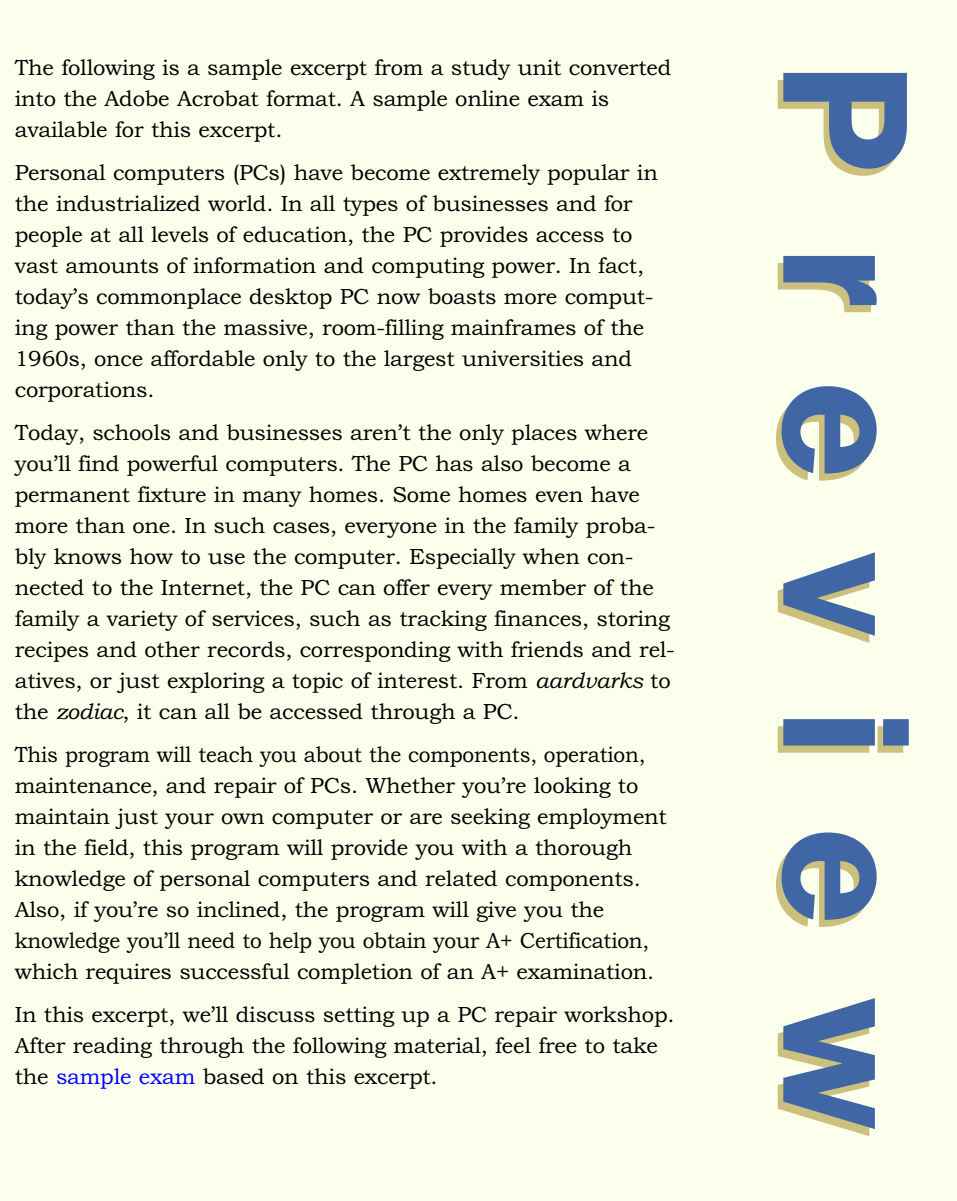
<style>
.page{position:relative;width:957px;height:1201px;background:#fff}
.page>*{position:absolute;margin:0;border:0;box-sizing:border-box;transform-origin:0 0}
.t1{font:600 180px "Franklin Gothic";letter-spacing:.4em;color:#4066a6}
.t2{font:22px/31px "Bookman Old Style";letter-spacing:-.01em;color:#000}
.t3{font:22px/31px "Bookman Old Style";letter-spacing:-.01em;color:#000;scale:.95 1}
.s1{font-style:italic}
.s2{color:#00f}
</style>
<div class="page">
<div style="left:0;top:0;width:956px;height:1201px;background:#fbffeb"></div>
<p class="t2" style="left:15px;top:55px;width:658px">The following is a sample excerpt from a study unit converted into the Adobe Acrobat format. A sample online exam is available for this excerpt.</p>
<p class="t2" style="left:15px;top:160px;width:644px">Personal computers (PCs) have become extremely popular in the industrialized world. In all types of businesses and for people at all levels of education, the PC provides access to vast amounts of information and computing power. In fact, today’s commonplace desktop PC now boasts more comput&shy;ing power than the massive, room-filling mainframes of the 1960s, once affordable only to the largest universities and corporations.</p>
<p class="t2" style="left:15px;top:420px;width:661px">Today, schools and businesses aren’t the only places where you’ll find powerful computers. The PC has also become a permanent fixture in many homes. Some homes even have more than one. In such cases, everyone in the family proba&shy;bly knows how to use the computer. Especially when con&shy;nected to the Internet, the PC can offer every member of the family a variety of services, such as tracking finances, storing recipes and other records, corresponding with friends and rel&shy;atives, or just exploring a topic of interest. From <span class="s1">aardvarks</span> to the <span class="s1">zodiac</span>, it can all be accessed through a PC.</p>
<p class="t3" style="left:15px;top:742px;width:687px">This program will teach you about the components, operation, maintenance, and repair of PCs. Whether you’re looking to maintain just your own computer or are seeking employment in the field, this program will provide you with a thorough knowledge of personal computers and related components.<br>Also, if you’re so inclined, the program will give you the knowledge you’ll need to help you obtain your A+ Certification, which requires successful completion of an A+ examination.</p>
<p class="t2" style="left:15px;top:1002px;width:661px">In this excerpt, we’ll discuss setting up a PC repair workshop.<br>After reading through the following material, feel free to take the <span class="s2">sample exam</span> based on this excerpt.</p>
<h1 class="t1" style="left:906px;top:62px;width:1070px;rotate:90deg">Preview</h1>
</div>
